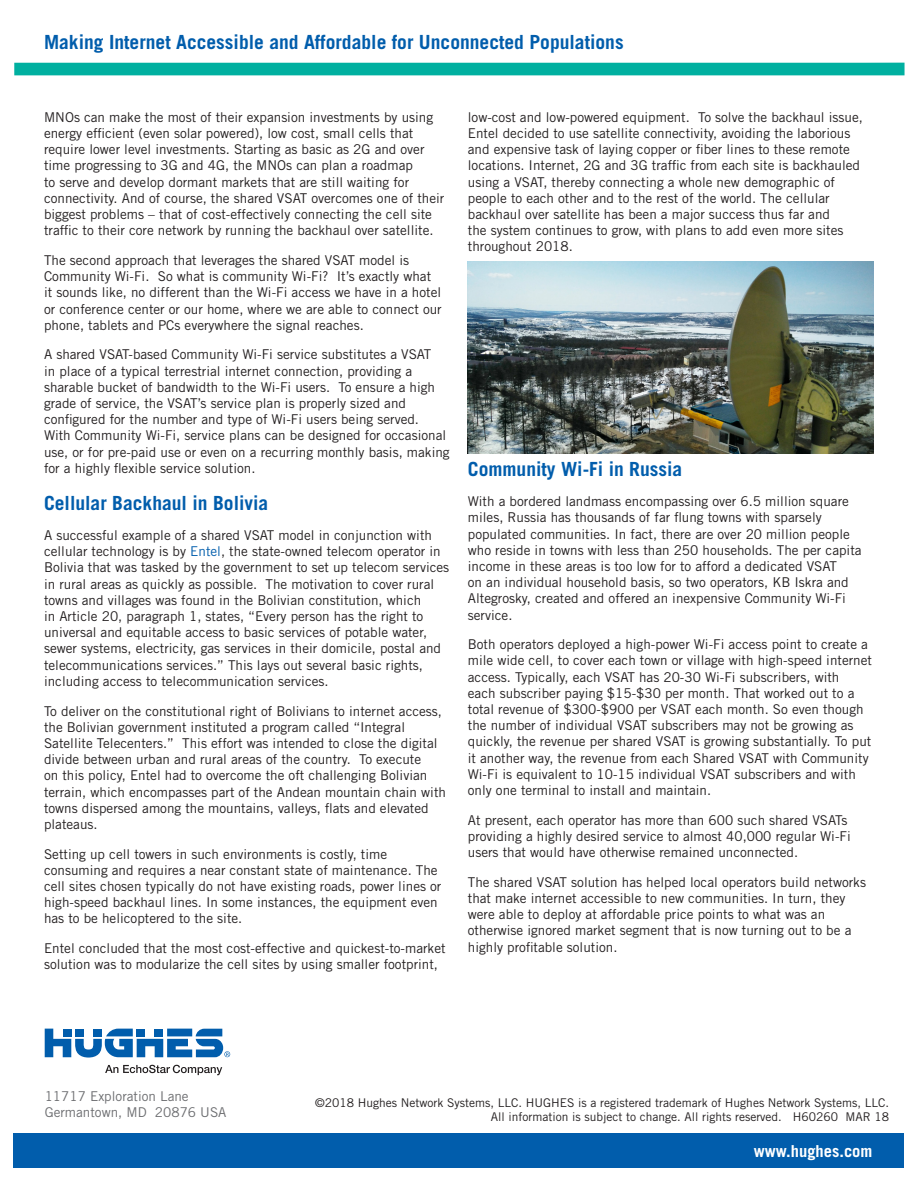
<style>
.page{position:relative;width:918px;height:1188px;background:#fff}
.page>*{position:absolute;margin:0;border:0;box-sizing:border-box;transform-origin:0 0}
.Subtitle{font:700 19.5px "Trade Gothic";color:#015dac}
.t1{font:700 16.5px "Trade Gothic";color:#fff}
.Content{font:13.5px/16.2px "Trade Gothic";color:#231f20}
.Content-2{font:13.5px "Trade Gothic";color:#6c6d70}
.Content-3{font:12px/14.4px "Trade Gothic";color:#231f20;text-align:right}
.s1{color:#015dac}
</style>
<div class="page">
<div style="left:14px;top:1133px;width:890px;height:35px;background:#015dac"></div>
<div style="left:14px;top:63px;width:891px;height:12px;background:#00b0a0"></div>
<svg style="left:45px;top:1029px;width:185px;height:29px"></svg>
<svg style="left:105px;top:1065px;width:117px;height:10px"></svg>
<img style="left:468px;top:261px;width:406px;height:193px">
<p class="Subtitle" style="left:44px;top:30px;width:581px">Making Internet Accessible and Affordable for Unconnected Populations</p>
<p class="Content" style="left:44px;top:109px;width:402px">MNOs can make the most of their expansion investments by using energy efficient (even solar powered), low cost, small cells that require lower level investments. Starting as basic as 2G and over time progressing to 3G and 4G, the MNOs can plan a roadmap<br>to serve and develop dormant markets that are still waiting for connectivity. And of course, the shared VSAT overcomes one of their biggest problems – that of cost-effectively connecting the cell site traffic to their core network by running the backhaul over satellite.</p>
<p class="Content" style="left:44px;top:252px;width:399px">The second approach that leverages the shared VSAT model is Community Wi-Fi. So what is community Wi-Fi? It’s exactly what it sounds like, no different than the Wi-Fi access we have in a hotel or conference center or our home, where we are able to connect our phone, tablets and PCs everywhere the signal reaches.</p>
<p class="Content" style="left:44px;top:346px;width:407px">A shared VSAT-based Community Wi-Fi service substitutes a VSAT<br>in place of a typical terrestrial internet connection, providing a sharable bucket of bandwidth to the Wi-Fi users. To ensure a high grade of service, the VSAT’s service plan is properly sized and configured for the number and type of Wi-Fi users being served.<br>With Community Wi-Fi, service plans can be designed for occasional use, or for pre-paid use or even on a recurring monthly basis, making for a highly flexible service solution.</p>
<p class="Subtitle" style="left:44px;top:491px;width:226px">Cellular Backhaul in Bolivia</p>
<p class="Content" style="left:44px;top:527px;width:407px">A successful example of a shared VSAT model in conjunction with cellular technology is by <span class="s1">Entel</span>, the state-owned telecom operator in Bolivia that was tasked by the government to set up telecom services in rural areas as quickly as possible. The motivation to cover rural towns and villages was found in the Bolivian constitution, which<br>in Article 20, paragraph 1, states, “Every person has the right to universal and equitable access to basic services of potable water, sewer systems, electricity, gas services in their domicile, postal and telecommunications services.” This lays out several basic rights, including access to telecommunication services.</p>
<p class="Content" style="left:44px;top:702px;width:403px">To deliver on the constitutional right of Bolivians to internet access, the Bolivian government instituted a program called “Integral Satellite Telecenters.” This effort was intended to close the digital divide between urban and rural areas of the country. To execute<br>on this policy, Entel had to overcome the oft challenging Bolivian terrain, which encompasses part of the Andean mountain chain with towns dispersed among the mountains, valleys, flats and elevated plateaus.</p>
<p class="Content" style="left:44px;top:846px;width:399px">Setting up cell towers in such environments is costly, time consuming and requires a near constant state of maintenance. The cell sites chosen typically do not have existing roads, power lines or high-speed backhaul lines. In some instances, the equipment even has to be helicoptered to the site.</p>
<p class="Content" style="left:44px;top:940px;width:403px">Entel concluded that the most cost-effective and quickest-to-market solution was to modularize the cell sites by using smaller footprint,</p>
<p class="Content" style="left:468px;top:109px;width:397px">low-cost and low-powered equipment. To solve the backhaul issue, Entel decided to use satellite connectivity, avoiding the laborious and expensive task of laying copper or fiber lines to these remote locations. Internet, 2G and 3G traffic from each site is backhauled using a VSAT, thereby connecting a whole new demographic of people to each other and to the rest of the world. The cellular backhaul over satellite has been a major success thus far and<br>the system continues to grow, with plans to add even more sites throughout 2018.</p>
<p class="Subtitle" style="left:468px;top:458px;width:216px">Community Wi-Fi in Russia</p>
<p class="Content" style="left:468px;top:493px;width:395px">With a bordered landmass encompassing over 6.5 million square miles, Russia has thousands of far flung towns with sparsely populated communities. In fact, there are over 20 million people who reside in towns with less than 250 households. The per capita income in these areas is too low for to afford a dedicated VSAT<br>on an individual household basis, so two operators, KB Iskra and Altegrosky, created and offered an inexpensive Community Wi-Fi service.</p>
<p class="Content" style="left:468px;top:636px;width:406px">Both operators deployed a high-power Wi-Fi access point to create a mile wide cell, to cover each town or village with high-speed internet access. Typically, each VSAT has 20-30 Wi-Fi subscribers, with<br>each subscriber paying $15-$30 per month. That worked out to a total revenue of $300-$900 per VSAT each month. So even though the number of individual VSAT subscribers may not be growing as quickly, the revenue per shared VSAT is growing substantially. To put it another way, the revenue from each Shared VSAT with Community Wi-Fi is equivalent to 10-15 individual VSAT subscribers and with only one terminal to install and maintain.</p>
<p class="Content" style="left:468px;top:812px;width:384px">At present, each operator has more than 600 such shared VSATs providing a highly desired service to almost 40,000 regular Wi-Fi users that would have otherwise remained unconnected.</p>
<p class="Content" style="left:468px;top:874px;width:400px">The shared VSAT solution has helped local operators build networks that make internet accessible to new communities. In turn, they were able to deploy at affordable price points to what was an otherwise ignored market segment that is now turning out to be a highly profitable solution.</p>
<p class="Content-2" style="left:45px;top:1088px;width:145px">11717 Exploration Lane</p>
<p class="Content-2" style="left:45px;top:1104px;width:183px">Germantown, MD 20876 USA</p>
<p class="Content-3" style="left:315px;top:1095px;width:576px">©2018 Hughes Network Systems, LLC. HUGHES is a registered trademark of Hughes Network Systems, LLC.<br>All information is subject to change. All rights reserved. H60260 MAR 18</p>
<p class="t1" style="left:754px;top:1141px;width:120px">www.hughes.com</p>
</div>
